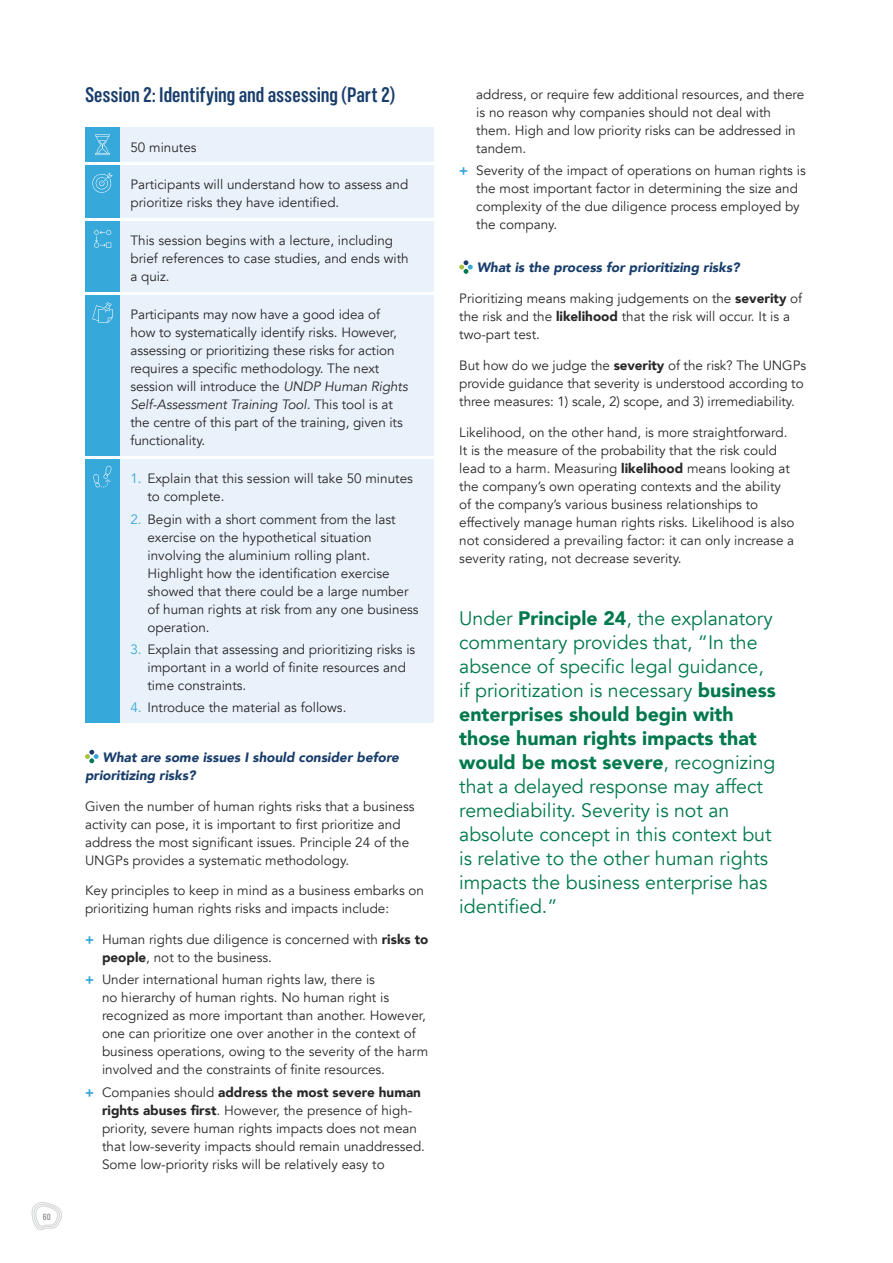
<style>
.page{position:relative;width:893px;height:1263px;background:#fff}
.page>*{position:absolute;margin:0;border:0;box-sizing:border-box;transform-origin:0 0}
.t1{font:700 21px "Marsden Cm Semi";color:#183d6b}
.t2{font:19.5px/24px "Avenir";color:#00794c}
.t3{font:13.5px/18px "Avenir";color:#292829}
.t4{font:italic 900 13.5px/18px "Avenir";color:#183d6b}
.t5{font:700 9px "Marsden Cm Semi";color:#939598}
.s1{font-style:italic}
.s2{color:#37a8da}
.s3{font-weight:900;color:#37a8da}
.s4{font-weight:900}
</style>
<div class="page">
<svg style="left:459px;top:260px;width:14px;height:14px"></svg>
<svg style="left:85px;top:750px;width:14px;height:13px"></svg>
<div style="left:120px;top:127px;width:314px;height:35px;background:#e9f1fa"></div>
<div style="left:85px;top:127px;width:35px;height:35px;background:#37a8da"></div>
<svg style="left:95px;top:134px;width:15px;height:21px"></svg>
<div style="left:120px;top:165px;width:314px;height:53px;background:#e9f1fa"></div>
<div style="left:85px;top:165px;width:35px;height:53px;background:#37a8da"></div>
<svg style="left:92px;top:173px;width:21px;height:20px"></svg>
<div style="left:85px;top:221px;width:35px;height:71px;background:#37a8da"></div>
<svg style="left:94px;top:230px;width:17px;height:18px"></svg>
<div style="left:120px;top:221px;width:314px;height:71px;background:#e9f1fa"></div>
<div style="left:120px;top:295px;width:314px;height:161px;background:#e9f1fa"></div>
<div style="left:85px;top:295px;width:35px;height:161px;background:#37a8da"></div>
<svg style="left:92px;top:302px;width:21px;height:21px"></svg>
<div style="left:120px;top:459px;width:314px;height:264px;background:#e9f1fa"></div>
<div style="left:85px;top:459px;width:35px;height:264px;background:#37a8da"></div>
<svg style="left:93px;top:466px;width:18px;height:22px"></svg>
<svg style="left:31px;top:1202px;width:31px;height:29px"></svg>
<p class="t5" style="left:43px;top:1212px;width:10px">60</p>
<h1 class="t1" style="left:85px;top:84px;width:312px">Session 2: Identifying and assessing (Part 2)</h1>
<p class="t3" style="left:130px;top:138px;width:68px">50 minutes</p>
<p class="t3" style="left:130px;top:176px;width:279px">Participants will understand how to assess and prioritize risks they have identified.</p>
<p class="t3" style="left:130px;top:232px;width:280px">This session begins with a lecture, including brief references to case studies, and ends with a quiz.</p>
<p class="t3" style="left:130px;top:306px;width:279px">Participants may now have a good idea of how to systematically identify risks. However, assessing or prioritizing these risks for action requires a specific methodology. The next session will introduce the <span class="s1">UNDP Human Rights Self-Assessment Training Tool.</span> This tool is at the centre of this part of the training, given its functionality.</p>
<p class="t3" style="left:147px;top:470px;width:267px;text-indent:-17px"><span class="s2">1.</span> Explain that this session will take 50 minutes to complete.</p>
<p class="t3" style="left:147px;top:510px;width:273px;text-indent:-17px"><span class="s2">2.</span> Begin with a short comment from the last exercise on the hypothetical situation involving the aluminium rolling plant.<br>Highlight how the identification exercise showed that there could be a large number of human rights at risk from any one business operation.</p>
<p class="t3" style="left:147px;top:640px;width:269px;text-indent:-17px"><span class="s2">3.</span> Explain that assessing and prioritizing risks is important in a world of finite resources and time constraints.</p>
<p class="t3" style="left:130px;top:699px;width:218px"><span class="s2">4.</span> Introduce the material as follows.</p>
<p class="t4" style="left:85px;top:748px;width:315px;text-indent:17px">What are some issues I should consider before prioritizing risks?</p>
<p class="t3" style="left:85px;top:797px;width:331px">Given the number of human rights risks that a business activity can pose, it is important to first prioritize and address the most significant issues. Principle 24 of the UNGPs provides a systematic methodology.</p>
<p class="t3" style="left:85px;top:882px;width:341px">Key principles to keep in mind as a business embarks on prioritizing human rights risks and impacts include:</p>
<p class="t3" style="left:102px;top:931px;width:328px;text-indent:-17px"><span class="s3">+</span> Human rights due diligence is concerned with <span class="s4">risks to people</span>, not to the business.</p>
<p class="t3" style="left:102px;top:971px;width:328px;text-indent:-17px"><span class="s3">+</span> Under international human rights law, there is<br>no hierarchy of human rights. No human right is recognized as more important than another. However, one can prioritize one over another in the context of business operations, owing to the severity of the harm involved and the constraints of finite resources.</p>
<p class="t3" style="left:102px;top:1083px;width:324px;text-indent:-17px"><span class="s3">+</span> Companies should <span class="s4">address the most severe human rights abuses first</span>. However, the presence of high&shy;priority, severe human rights impacts does not mean that low-severity impacts should remain unaddressed.<br>Some low-priority risks will be relatively easy to</p>
<p class="t3" style="left:476px;top:85px;width:329px">address, or require few additional resources, and there is no reason why companies should not deal with them. High and low priority risks can be addressed in tandem.</p>
<p class="t3" style="left:476px;top:161px;width:331px;text-indent:-17px"><span class="s3">+</span> Severity of the impact of operations on human rights is the most important factor in determining the size and complexity of the due diligence process employed by the company.</p>
<p class="t4" style="left:477px;top:258px;width:264px">What is the process for prioritizing risks?</p>
<p class="t3" style="left:459px;top:290px;width:344px">Prioritizing means making judgements on the <span class="s4">severity</span> of the risk and the <span class="s4">likelihood</span> that the risk will occur. It is a two-part test.</p>
<p class="t3" style="left:459px;top:356px;width:348px">But how do we judge the <span class="s4">severity</span> of the risk? The UNGPs provide guidance that severity is understood according to three measures: 1) scale, 2) scope, and 3) irremediability.</p>
<p class="t3" style="left:459px;top:423px;width:337px">Likelihood, on the other hand, is more straightforward.<br>It is the measure of the probability that the risk could lead to a harm. Measuring <span class="s4">likelihood</span> means looking at the company’s own operating contexts and the ability of the company’s various business relationships to effectively manage human rights risks. Likelihood is also not considered a prevailing factor: it can only increase a severity rating, not decrease severity.</p>
<p class="t2" style="left:459px;top:606px;width:318px">Under <span class="s4">Principle 24</span>, the explanatory commentary provides that, “In the absence of specific legal guidance, if prioritization is necessary <span class="s4">business enterprises should begin with those human rights impacts that would be most severe</span>, recognizing that a delayed response may affect remediability. Severity is not an absolute concept in this context but is relative to the other human rights impacts the business enterprise has identified.”</p>
</div>
